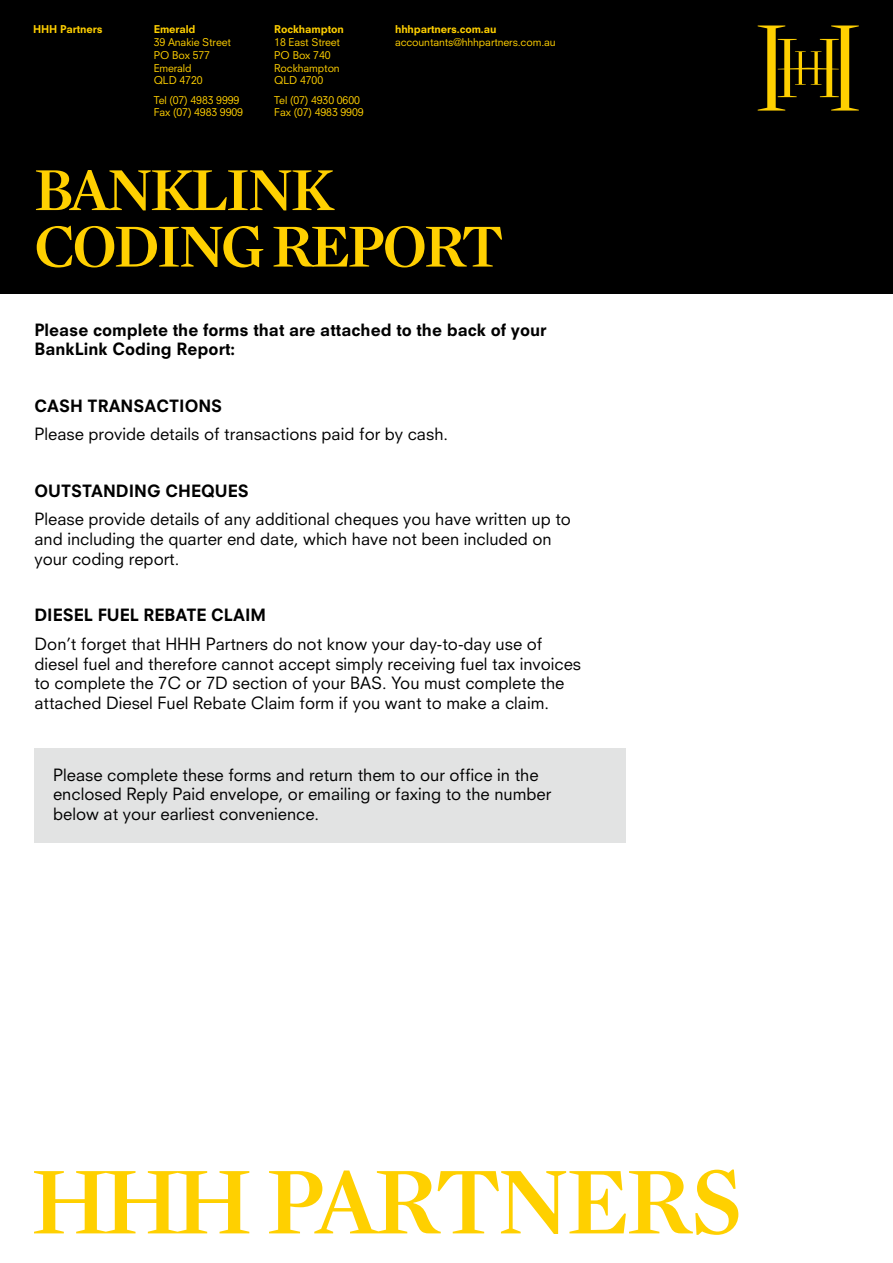
<style>
.page{position:relative;width:893px;height:1263px;background:#fff}
.page>*{position:absolute;margin:0;border:0;box-sizing:border-box;transform-origin:0 0}
.t1{font:600 62.25px/56.6px "Mercury Display";letter-spacing:-.05em;color:#ffd000}
.t2{font:16.5px/19.8px "Neuzeit SLT Std";color:#000}
.t3{font:800 16.5px/19.8px "Neuzeit SLT Std";color:#000}
.t4{font:10.5px/12.8px "Neuzeit SLT Std";letter-spacing:-.01em;color:#ffd000}
.t5{font:800 10.5px "Neuzeit SLT Std";letter-spacing:-.01em;color:#ffd000}
</style>
<div class="page">
<div style="left:34px;top:748px;width:591px;height:95px;background:#e2e3e3"></div>
<div style="left:0;top:0;width:893px;height:293px;background:#000"></div>
<svg style="left:758px;top:26px;width:101px;height:85px"></svg>
<svg style="left:34px;top:1171px;width:215px;height:62px"></svg>
<svg style="left:269px;top:1169px;width:469px;height:66px"></svg>
<p class="t5" style="left:33px;top:23px;width:71px">HHH Partners</p>
<p class="t5" style="left:274px;top:23px;width:71px">Rockhampton</p>
<p class="t4" style="left:274px;top:36px;width:67px">18 East Street<br>PO Box 740<br>Rockhampton<br>QLD 4700</p>
<p class="t4" style="left:274px;top:93px;width:91px">Tel (07) 4930 0600<br>Fax (07) 4983 9909</p>
<p class="t5" style="left:154px;top:23px;width:43px">Emerald</p>
<p class="t4" style="left:154px;top:36px;width:79px">39 Anakie Street<br>PO Box 577<br>Emerald<br>QLD 4720</p>
<p class="t4" style="left:154px;top:93px;width:91px">Tel (07) 4983 9999<br>Fax (07) 4983 9909</p>
<p class="t5" style="left:395px;top:23px;width:103px">hhhpartners.com.au</p>
<p class="t4" style="left:395px;top:36px;width:162px">accountants@hhhpartners.com.au</p>
<h1 class="t1" style="left:34px;top:162px;width:471px">BANKLINK<br>CODING REPORT</h1>
<p class="t3" style="left:34px;top:319px;width:514px">Please complete the forms that are attached to the back of your<br>BankLink Coding Report:</p>
<p class="t3" style="left:34px;top:396px;width:189px">CASH TRANSACTIONS</p>
<p class="t2" style="left:34px;top:424px;width:415px">Please provide details of transactions paid for by cash.</p>
<p class="t3" style="left:34px;top:481px;width:216px">OUTSTANDING CHEQUES</p>
<p class="t2" style="left:34px;top:509px;width:538px">Please provide details of any additional cheques you have written up to and including the quarter end date, which have not been included on your coding report.</p>
<p class="t3" style="left:34px;top:605px;width:233px">DIESEL FUEL REBATE CLAIM</p>
<p class="t2" style="left:34px;top:634px;width:548px">Don’t forget that HHH Partners do not know your day-to-day use of diesel fuel and therefore cannot accept simply receiving fuel tax invoices to complete the 7C or 7D section of your BAS. You must complete the attached Diesel Fuel Rebate Claim form if you want to make a claim.</p>
<p class="t2" style="left:53px;top:764px;width:500px">Please complete these forms and return them to our office in the enclosed Reply Paid envelope, or emailing or faxing to the number below at your earliest convenience.</p>
</div>
